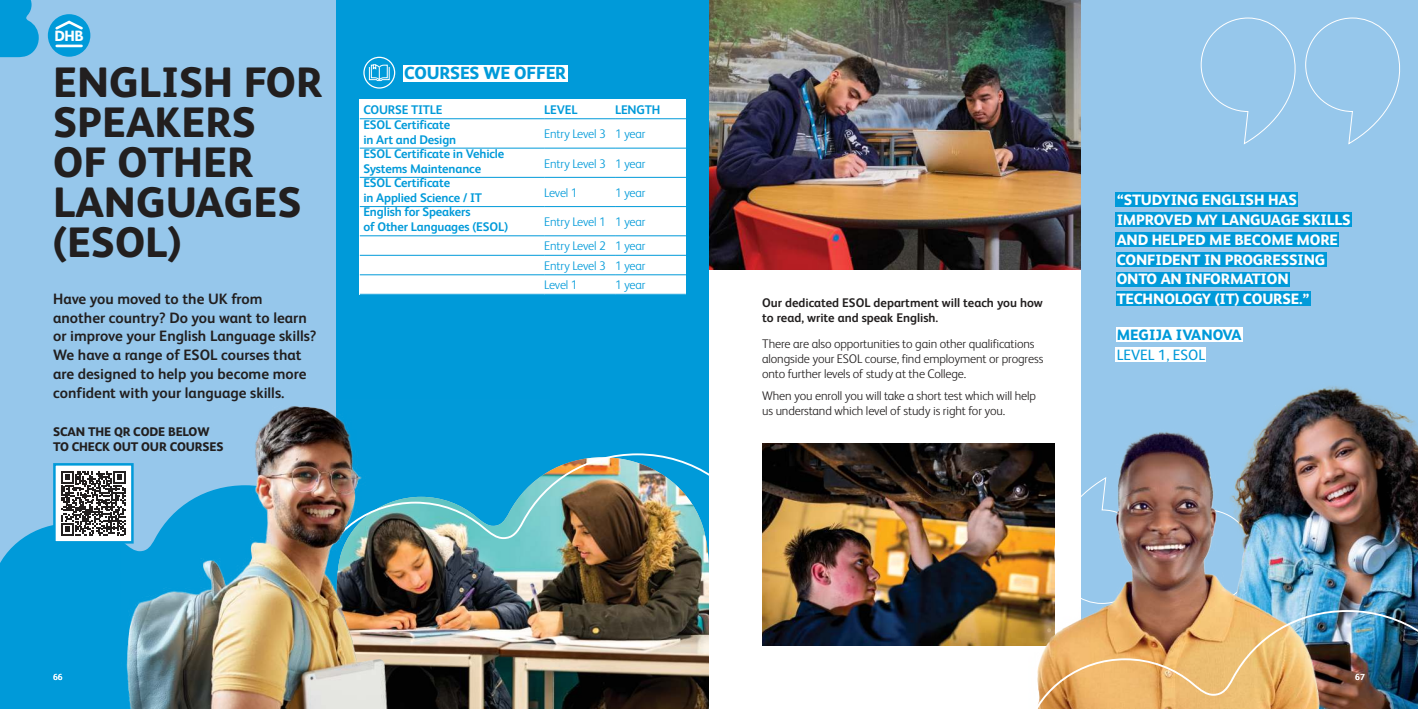
<style>
.page{position:relative;width:1418px;height:709px;background:#fff}
.page>*{position:absolute;margin:0;border:0;box-sizing:border-box;transform-origin:0 0}
.t1{font:800 42.5px/40px "FS Albert";color:#221f1f}
.t2{font:800 17.5px "FS Albert";letter-spacing:-.01em;color:#009ad9}
.t3{font:700 15px/18.8px "FS Albert";color:#221f1f}
.t4{font:800 15px/19.8px "FS Albert";letter-spacing:-.01em;color:#fff}
.t5{font:800 15px "FS Albert";color:#009ad9}
.t6{font:15px "FS Albert";color:#009ad9}
.t7{font:800 14.88px "FS Albert";color:#fff}
.t8{font:300 12.5px/15px "FS Albert";letter-spacing:-.01em;color:#221f1f}
.t9{font:700 12.5px/15px "FS Albert";letter-spacing:-.01em;color:#009ad9}
.t10{font:300 12.5px/24.4px "FS Albert";letter-spacing:-.015em;color:#009ad9}
.t11{font:700 12.5px/15px "FS Albert";color:#221f1f}
.t12{font:800 12.5px/15px "FS Albert";letter-spacing:-.01em;color:#221f1f}
.t13{font:8.75px "FS Albert";color:#fff}
</style>
<div class="page">
<img style="left:709px;top:0;width:372px;height:269px">
<img style="left:762px;top:443px;width:137px;height:202px">
<div style="left:1081px;top:0;width:336px;height:709px;background:#96c7eb"></div>
<div style="left:0;top:0;width:337px;height:709px;background:#96c7eb"></div>
<div style="left:0;top:525px;width:122px;height:184px;background:#009ad9"></div>
<div style="left:337px;top:0;width:372px;height:709px;background:#009ad9"></div>
<img style="left:550px;top:563px;width:159px;height:146px">
<img style="left:550px;top:453px;width:159px;height:110px">
<svg style="left:0;top:0;width:39px;height:57px;background:#16a0db"></svg>
<div style="left:403px;top:65px;width:164px;height:16px;background:#fff"></div>
<svg style="left:364px;top:57px;width:30px;height:31px"></svg>
<svg style="left:368px;top:64px;width:22px;height:17px"></svg>
<div style="left:363px;top:57px;width:32px;height:32px;border:1px solid #fff;border-radius:50%"></div>
<div style="left:360px;top:99px;width:326px;height:195px;background:#fff"></div>
<hr style="left:360px;top:118px;width:184px;height:1px;background:#009ad9">
<hr style="left:544px;top:118px;width:71px;height:1px;background:#009ad9">
<hr style="left:615px;top:118px;width:71px;height:1px;background:#009ad9">
<hr style="left:360px;top:148px;width:184px;height:1px;background:#009ad9">
<hr style="left:544px;top:148px;width:71px;height:1px;background:#009ad9">
<hr style="left:615px;top:148px;width:71px;height:1px;background:#009ad9">
<hr style="left:360px;top:177px;width:184px;height:1px;background:#009ad9">
<hr style="left:544px;top:177px;width:71px;height:1px;background:#009ad9">
<hr style="left:615px;top:177px;width:71px;height:1px;background:#009ad9">
<hr style="left:360px;top:206px;width:184px;height:1px;background:#009ad9">
<hr style="left:544px;top:206px;width:71px;height:1px;background:#009ad9">
<hr style="left:615px;top:206px;width:71px;height:1px;background:#009ad9">
<hr style="left:360px;top:235px;width:184px;height:1px;background:#009ad9">
<hr style="left:544px;top:235px;width:71px;height:1px;background:#009ad9">
<hr style="left:615px;top:235px;width:71px;height:1px;background:#009ad9">
<hr style="left:360px;top:255px;width:184px;height:1px;background:#009ad9">
<hr style="left:544px;top:255px;width:71px;height:1px;background:#009ad9">
<hr style="left:615px;top:255px;width:71px;height:1px;background:#009ad9">
<hr style="left:360px;top:274px;width:184px;height:1px;background:#009ad9">
<hr style="left:544px;top:274px;width:71px;height:1px;background:#009ad9">
<hr style="left:615px;top:274px;width:71px;height:1px;background:#009ad9">
<div style="left:54px;top:464px;width:78px;height:78px;background:#fff"></div>
<svg style="left:61px;top:471px;width:61px;height:64px"></svg>
<div style="left:53px;top:463px;width:81px;height:80px;border:2px solid #009ad9"></div>
<img style="left:122px;top:399px;width:428px;height:310px">
<img style="left:1115px;top:327px;width:271px;height:80px">
<div style="left:48px;top:14px;width:42px;height:43px;background:#009ad9;border-radius:50%"></div>
<svg style="left:55px;top:21px;width:28px;height:9px"></svg>
<hr style="left:57px;top:45px;width:25px;height:2px;background:#fff">
<div style="left:1115px;top:193px;width:182px;height:14px;background:#009ad9"></div>
<div style="left:1115px;top:213px;width:236px;height:14px;background:#009ad9"></div>
<div style="left:1115px;top:232px;width:223px;height:14px;background:#009ad9"></div>
<div style="left:1115px;top:252px;width:211px;height:14px;background:#009ad9"></div>
<div style="left:1115px;top:272px;width:174px;height:14px;background:#009ad9"></div>
<div style="left:1115px;top:292px;width:195px;height:14px;background:#009ad9"></div>
<div style="left:1115px;top:327px;width:127px;height:15px;background:#fff"></div>
<div style="left:1115px;top:347px;width:91px;height:14px;background:#fff"></div>
<img style="left:899px;top:407px;width:518px;height:239px">
<svg style="left:1200px;top:17px;width:200px;height:128px"></svg>
<img style="left:1020px;top:477px;width:397px;height:232px">
<p class="t7" style="left:54px;top:27px;width:31px">DHB</p>
<h1 class="t1" style="left:53px;top:66px;width:271px">ENGLISH FOR<br>SPEAKERS<br>OF OTHER<br>LANGUAGES (ESOL)</h1>
<p class="t3" style="left:53px;top:290px;width:265px">Have you moved to the UK from another country? Do you want to learn or improve your English Language skills?<br>We have a range of ESOL courses that are designed to help you become more confident with your language skills.</p>
<p class="t11" style="left:762px;top:296px;width:282px">Our dedicated ESOL department will teach you how to read, write and speak English.</p>
<h2 class="t2" style="left:404px;top:66px;width:164px">COURSES WE OFFER</h2>
<p class="t9" style="left:363px;top:103px;width:81px">COURSE TITLE</p>
<p class="t9" style="left:544px;top:103px;width:35px">LEVEL</p>
<p class="t9" style="left:615px;top:103px;width:47px">LENGTH</p>
<p class="t9" style="left:363px;top:118px;width:94px">ESOL Certificate in Art and Design</p>
<p class="t10" style="left:544px;top:123px;width:103px">Entry Level 3 1 year</p>
<p class="t9" style="left:363px;top:147px;width:142px">ESOL Certificate in Vehicle<br>Systems Maintenance</p>
<p class="t10" style="left:544px;top:152px;width:103px">Entry Level 3 1 year</p>
<p class="t9" style="left:363px;top:176px;width:120px">ESOL Certificate<br>in Applied Science / IT</p>
<p class="t10" style="left:544px;top:181px;width:35px">Level 1</p>
<p class="t10" style="left:615px;top:181px;width:32px">1 year</p>
<p class="t9" style="left:363px;top:206px;width:146px">English for Speakers<br>of Other Languages (ESOL)</p>
<p class="t10" style="left:544px;top:211px;width:103px">Entry Level 1 1 year<br>Entry Level 2 1 year</p>
<p class="t10" style="left:544px;top:257px;width:103px;line-height:19.5px">Entry Level 3 1 year<br>Level 1</p>
<p class="t10" style="left:615px;top:274px;width:32px">1 year</p>
<p class="t8" style="left:762px;top:337px;width:283px">There are also opportunities to gain other qualifications alongside your ESOL course, find employment or progress onto further levels of study at the College.</p>
<p class="t8" style="left:762px;top:389px;width:275px">When you enroll you will take a short test which will help us understand which level of study is right for you.</p>
<p class="t12" style="left:53px;top:425px;width:172px">SCAN THE QR CODE BELOW<br>TO CHECK OUT OUR COURSES</p>
<p class="t4" style="left:1116px;top:192px;width:236px">“STUDYING ENGLISH HAS<br>IMPROVED MY LANGUAGE SKILLS<br>AND HELPED ME BECOME MORE<br>CONFIDENT IN PROGRESSING<br>ONTO AN INFORMATION<br>TECHNOLOGY (IT) COURSE.”</p>
<p class="t5" style="left:1116px;top:329px;width:126px">MEGIJA IVANOVA</p>
<p class="t6" style="left:1116px;top:349px;width:90px">LEVEL 1, ESOL</p>
<p class="t13" style="left:53px;top:674px;width:11px">66</p>
<p class="t13" style="left:1355px;top:674px;width:11px">67</p>
</div>
